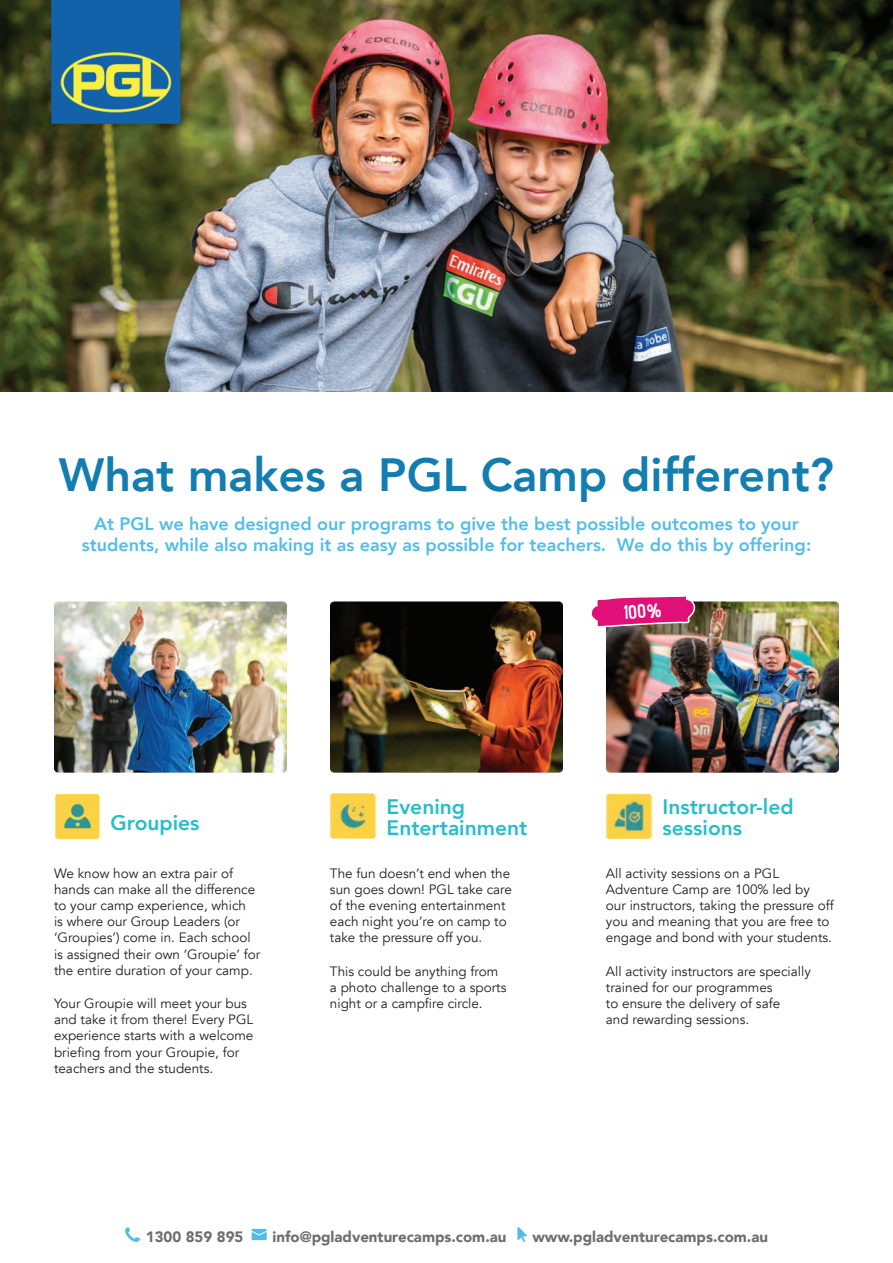
<style>
.page{position:relative;width:893px;height:1263px;background:#fff}
.page>*{position:absolute;margin:0;border:0;box-sizing:border-box;transform-origin:0 0}
.t1{font:800 46.5px "Avenir";color:#147daf}
.t2{font:800 21px/21px "Avenir";color:#28bec7}
.t3{font:800 18px/21.6px "Avenir";color:#54bde6;text-align:center}
.t4{font:700 17.55px "Lunch Box W01";color:#fff}
.t5{font:900 15px "Avenir";color:#6d6e71}
.t6{font:13.5px/16.2px "Avenir";color:#231f20}
</style>
<div class="page">
<img style="left:0;top:0;width:893px;height:391px">
<img style="left:54px;top:601px;width:233px;height:172px">
<img style="left:330px;top:601px;width:233px;height:172px">
<img style="left:606px;top:601px;width:233px;height:172px">
<img style="left:55px;top:793px;width:46px;height:46px">
<img style="left:330px;top:793px;width:47px;height:46px">
<img style="left:606px;top:793px;width:46px;height:46px">
<svg style="left:591px;top:596px;width:107px;height:31px;background:#d83e87"></svg>
<img style="left:46px;top:0;width:144px;height:134px">
<h1 class="t1" style="left:59px;top:455px;width:777px">What makes a PGL Camp different?</h1>
<h3 class="t3" style="left:82px;top:514px;width:731px">At PGL we have designed our programs to give the best possible outcomes to your students, while also making it as easy as possible for teachers. We do this by offering:</h3>
<p class="t4" style="left:623px;top:602px;width:39px;rotate:-2deg">100%</p>
<h2 class="t2" style="left:111px;top:814px;width:91px">Groupies</h2>
<p class="t6" style="left:54px;top:866px;width:208px">We know how an extra pair of hands can make all the difference to your camp experience, which<br>is where our Group Leaders (or ‘Groupies’) come in. Each school is assigned their own ‘Groupie’ for the entire duration of your camp.</p>
<p class="t6" style="left:54px;top:997px;width:201px">Your Groupie will meet your bus and take it from there! Every PGL experience starts with a welcome briefing from your Groupie, for teachers and the students.</p>
<h2 class="t2" style="left:387px;top:798px;width:142px">Evening<br>Entertainment</h2>
<h2 class="t2" style="left:662px;top:798px;width:133px">Instructor-led sessions</h2>
<p class="t6" style="left:330px;top:866px;width:184px">The fun doesn’t end when the sun goes down! PGL take care of the evening entertainment each night you’re on camp to take the pressure off you.</p>
<p class="t6" style="left:330px;top:964px;width:178px">This could be anything from a photo challenge to a sports night or a campfire circle.</p>
<p class="t6" style="left:606px;top:866px;width:229px">All activity sessions on a PGL Adventure Camp are 100% led by<br>our instructors, taking the pressure off you and meaning that you are free to engage and bond with your students.</p>
<p class="t6" style="left:606px;top:964px;width:206px">All activity instructors are specially trained for our programmes<br>to ensure the delivery of safe<br>and rewarding sessions.</p>
<p class="t5" style="left:146px;top:1230px;width:99px">1300 859 895</p>
<p class="t5" style="left:272px;top:1230px;width:235px">info@pgladventurecamps.com.au</p>
<p class="t5" style="left:532px;top:1230px;width:237px">www.pgladventurecamps.com.au</p>
</div>
